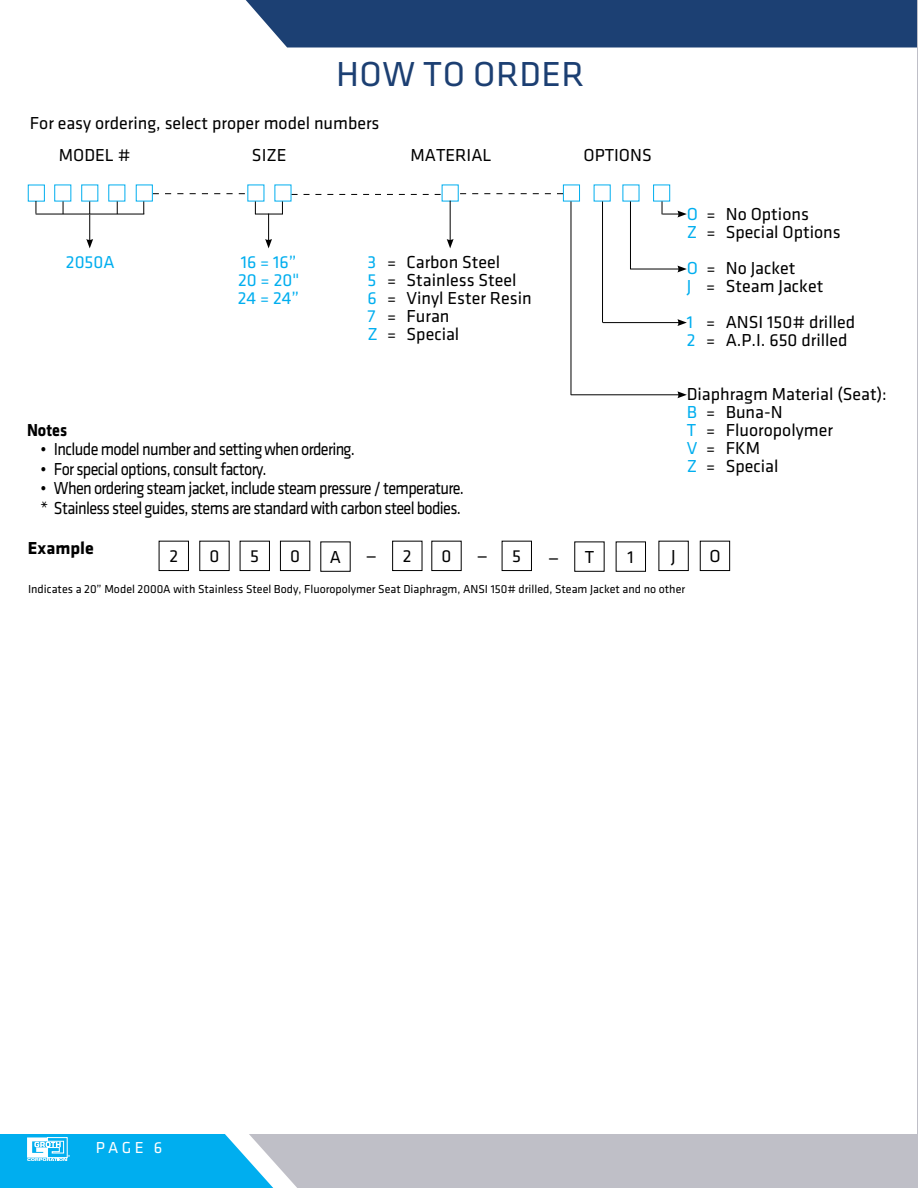
<style>
.page{position:relative;width:918px;height:1188px;background:#fff}
.page>*{position:absolute;margin:0;border:0;box-sizing:border-box;transform-origin:0 0}
.t1{font:36px "Klavika";letter-spacing:.015em;color:#1c3f72}
.t2{font:18px/18px "Klavika";color:#000}
.t3{font:18px/19.5px "Klavika";letter-spacing:-.04em;color:#000;scale:.9 1}
.t4{font:18px/18px "Klavika";color:#00aeef}
.t5{font:700 18px "Klavika";color:#000}
.t6{font:700 18px "Klavika";color:#000;scale:.9 1}
.t7{font:16.5px "Klavika";color:#fff}
.t8{font:12px "Klavika";color:#000}
.s1{color:#00aeef}
</style>
<div class="page">
<div style="left:246px;top:0;width:672px;height:47px;background:#1c4073"></div>
<svg style="left:0;top:1134px;width:918px;height:54px;background:#8fbcd3"></svg>
<hr style="left:450px;top:201px;width:1px;height:40px;background:#000">
<svg style="left:447px;top:239px;width:7px;height:9px"></svg>
<svg style="left:153px;top:193px;width:92px;height:1px"></svg>
<div style="left:159px;top:541px;width:30px;height:30px;border:1px solid #000"></div>
<div style="left:240px;top:541px;width:30px;height:30px;border:1px solid #000"></div>
<div style="left:392px;top:541px;width:30px;height:30px;border:1px solid #000"></div>
<div style="left:280px;top:541px;width:30px;height:30px;border:1px solid #000"></div>
<div style="left:502px;top:541px;width:30px;height:30px;border:1px solid #000"></div>
<svg style="left:255px;top:201px;width:28px;height:47px"></svg>
<div style="left:659px;top:541px;width:30px;height:30px;border:1px solid #000"></div>
<div style="left:700px;top:541px;width:30px;height:30px;border:1px solid #000"></div>
<div style="left:54px;top:185px;width:17px;height:16px;border:1px solid #00aeef"></div>
<div style="left:81px;top:185px;width:17px;height:16px;border:1px solid #00aeef"></div>
<svg style="left:63px;top:201px;width:1px;height:13px"></svg>
<svg style="left:86px;top:201px;width:7px;height:47px"></svg>
<svg style="left:117px;top:201px;width:1px;height:13px"></svg>
<hr style="left:36px;top:214px;width:108px;height:1px;background:#000">
<div style="left:136px;top:185px;width:17px;height:16px;border:1px solid #00aeef"></div>
<svg style="left:143px;top:201px;width:1px;height:13px"></svg>
<div style="left:28px;top:185px;width:17px;height:17px;border:1px solid #00aeef"></div>
<svg style="left:36px;top:201px;width:1px;height:13px"></svg>
<div style="left:616px;top:542px;width:30px;height:30px;border:1px solid #000"></div>
<div style="left:653px;top:185px;width:17px;height:16px;border:1px solid #00aeef"></div>
<hr style="left:630px;top:201px;width:1px;height:68px;background:#000">
<hr style="left:630px;top:269px;width:50px;height:1px;background:#000">
<svg style="left:677px;top:266px;width:10px;height:6px"></svg>
<svg style="left:662px;top:201px;width:25px;height:16px"></svg>
<div style="left:563px;top:185px;width:17px;height:16px;border:1px solid #00aeef"></div>
<hr style="left:571px;top:201px;width:1px;height:194px;background:#000">
<hr style="left:571px;top:394px;width:109px;height:1px;background:#000">
<svg style="left:677px;top:391px;width:10px;height:7px"></svg>
<hr style="left:602px;top:201px;width:1px;height:122px;background:#000">
<hr style="left:603px;top:322px;width:77px;height:1px;background:#000">
<svg style="left:677px;top:319px;width:10px;height:7px"></svg>
<svg style="left:292px;top:194px;width:149px;height:1px"></svg>
<svg style="left:460px;top:193px;width:103px;height:1px"></svg>
<h1 class="t1" style="left:336px;top:56px;width:250px">HOW TO ORDER</h1>
<p class="t2" style="left:59px;top:108px;width:322px;line-height:31.7px;text-indent:-29px">For easy ordering, select proper model numbers<br>MODEL #</p>
<p class="t2" style="left:252px;top:146px;width:36px">SIZE</p>
<p class="t2" style="left:410px;top:146px;width:83px">MATERIAL</p>
<p class="t2" style="left:584px;top:146px;width:70px">OPTIONS</p>
<p class="t4" style="left:66px;top:253px;width:50px">2050A</p>
<p class="t4" style="left:238px;top:253px;width:63px">16 = 16”<br>20 = 20"<br>24 = 24”</p>
<p class="t2" style="left:368px;top:253px;width:166px"><span class="s1">3</span> = Carbon Steel<br><span class="s1">5</span> = Stainless Steel<br><span class="s1">6</span> = Vinyl Ester Resin<br><span class="s1">7</span> = Furan<br><span class="s1">Z</span> = Special</p>
<p class="t2" style="left:687px;top:206px;width:155px"><span class="s1">O</span> = No Options<br><span class="s1">Z</span> = Special Options</p>
<p class="t2" style="left:687px;top:260px;width:138px"><span class="s1">O</span> = No Jacket<br><span class="s1">J</span> = Steam Jacket</p>
<p class="t2" style="left:687px;top:314px;width:170px"><span class="s1">1</span> = ANSI 150# drilled<br><span class="s1">2</span> = A.P.I. 650 drilled</p>
<p class="t6" style="left:27px;top:420px;width:46px">Notes</p>
<p class="t3" style="left:40px;top:440px;width:351px">• Include model number and setting when ordering.</p>
<p class="t3" style="left:40px;top:459px;width:253px">• For special options, consult factory.</p>
<p class="t3" style="left:40px;top:479px;width:472px">• When ordering steam jacket, include steam pressure / temperature. * Stainless steel guides, stems are standard with carbon steel bodies.</p>
<p class="t5" style="left:28px;top:539px;width:67px">Example</p>
<p class="t2" style="left:169px;top:547px;width:10px">2</p>
<p class="t2" style="left:210px;top:547px;width:11px">0</p>
<p class="t2" style="left:250px;top:547px;width:10px">5</p>
<p class="t2" style="left:290px;top:547px;width:11px">0</p>
<p class="t2" style="left:330px;top:548px;width:13px">A</p>
<p class="t2" style="left:366px;top:547px;width:47px">— 2</p>
<p class="t2" style="left:442px;top:547px;width:11px">0</p>
<p class="t2" style="left:477px;top:547px;width:46px">— 5</p>
<p class="t2" style="left:687px;top:386px;width:202px">Diaphragm Material (Seat):<br><span class="s1">B</span> = Buna-N<br><span class="s1">T</span> = Fluoropolymer<br><span class="s1">V</span> = FKM<br><span class="s1">Z</span> = Special</p>
<p class="t2" style="left:548px;top:549px;width:13px">—</p>
<p class="t2" style="left:671px;top:547px;width:6px">J</p>
<p class="t2" style="left:709px;top:547px;width:13px">O</p>
<p class="t2" style="left:585px;top:548px;width:11px">T</p>
<p class="t2" style="left:628px;top:548px;width:8px">1</p>
<p class="t8" style="left:28px;top:583px;width:659px">Indicates a 20” Model 2000A with Stainless Steel Body, Fluoropolymer Seat Diaphragm, ANSI 150# drilled, Steam Jacket and no other</p>
<p class="t7" style="left:96px;top:1139px;width:68px">PAGE 6</p>
</div>
